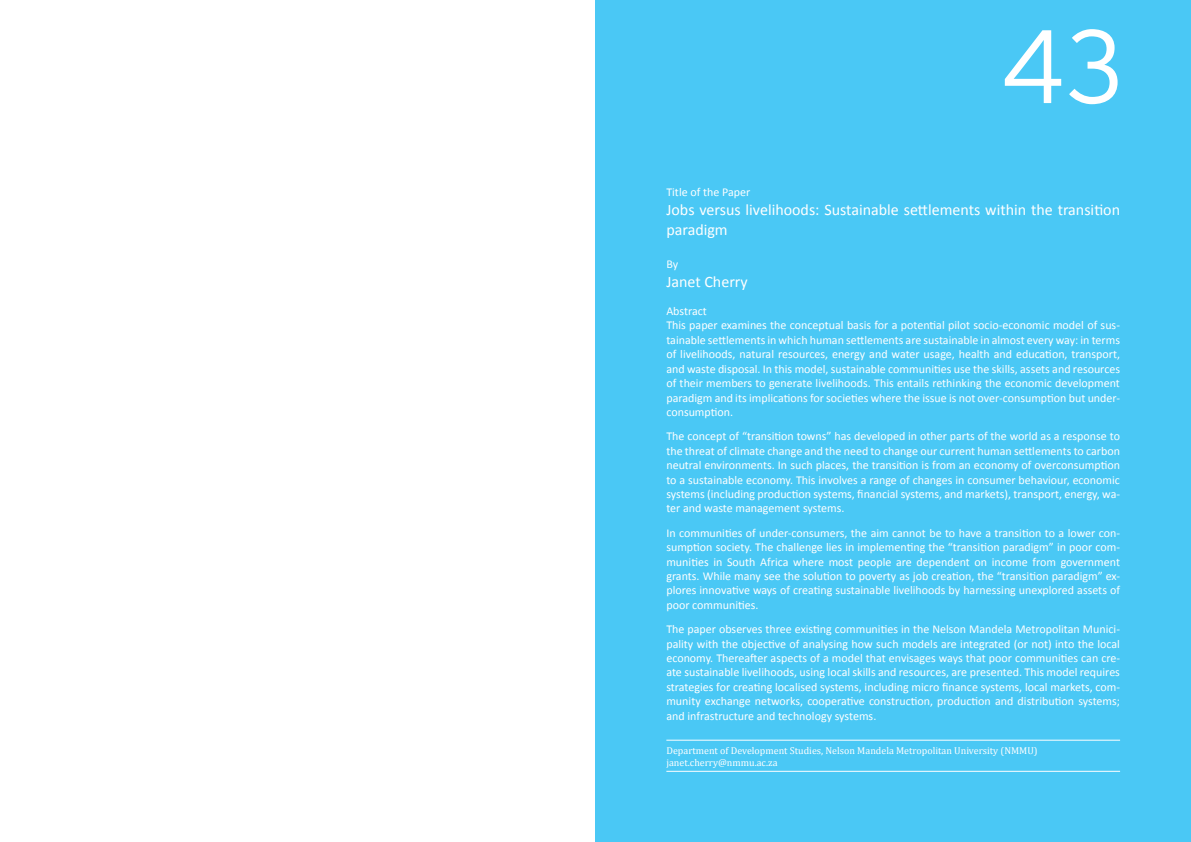
<style>
.page{position:relative;width:1191px;height:842px;background:#fff}
.page>*{position:absolute;margin:0;border:0;box-sizing:border-box;transform-origin:0 0}
.t1{font:300 104px "Interstate";color:#fff}
.t2{font:16px/19.2px "Calibri";color:#fff}
.t3{font:12px/14.4px "Calibri";color:#fff;text-align:justify}
.t4{font:10px/12px "Cambria";color:#fff}
</style>
<div class="page">
<div style="left:595px;top:0;width:596px;height:842px;background:#4ac8f5"></div>
<hr style="left:666px;top:740px;width:454px;height:1px;background:#fff">
<hr style="left:666px;top:771px;width:454px;height:1px;background:#fff">
<h1 class="t1" style="left:1000px;top:28px;width:125px">43</h1>
<p class="t3" style="left:666px;top:185px;width:85px">Title of the Paper</p>
<h2 class="t2" style="left:666px;top:200px;width:455px">Jobs versus livelihoods: Sustainable settlements within the transition paradigm</h2>
<p class="t3" style="left:666px;top:257px;width:13px">By</p>
<h2 class="t2" style="left:666px;top:272px;width:83px">Janet Cherry</h2>
<p class="t3" style="left:666px;top:304px;width:455px;text-align:left">Abstract<br>This paper examines the conceptual basis for a potential pilot socio-economic model of sus&shy;tainable settlements in which human settlements are sustainable in almost every way: in terms of livelihoods, natural resources, energy and water usage, health and education, transport, and waste disposal. In this model, sustainable communities use the skills, assets and resources of their members to generate livelihoods. This entails rethinking the economic development paradigm and its implications for societies where the issue is not over-consumption but under&shy;consumption.</p>
<p class="t3" style="left:666px;top:429px;width:455px">The concept of “transition towns” has developed in other parts of the world as a response to the threat of climate change and the need to change our current human settlements to carbon neutral environments. In such places, the transition is from an economy of overconsumption to a sustainable economy. This involves a range of changes in consumer behaviour, economic systems (including production systems, financial systems, and markets), transport, energy, wa&shy;ter and waste management systems.</p>
<p class="t3" style="left:666px;top:525px;width:455px">In communities of under-consumers, the aim cannot be to have a transition to a lower con&shy;sumption society. The challenge lies in implementing the “transition paradigm” in poor com&shy;munities in South Africa where most people are dependent on income from government grants. While many see the solution to poverty as job creation, the “transition paradigm” ex&shy;plores innovative ways of creating sustainable livelihoods by harnessing unexplored assets of poor communities.</p>
<p class="t3" style="left:666px;top:622px;width:455px">The paper observes three existing communities in the Nelson Mandela Metropolitan Munici&shy;pality with the objective of analysing how such models are integrated (or not) into the local economy. Thereafter aspects of a model that envisages ways that poor communities can cre&shy;ate sustainable livelihoods, using local skills and resources, are presented. This model requires strategies for creating localised systems, including micro finance systems, local markets, com&shy;munity exchange networks, cooperative construction, production and distribution systems; and infrastructure and technology systems.</p>
<p class="t4" style="left:666px;top:744px;width:373px">Department of Development Studies, Nelson Mandela Metropolitan University (NMMU) janet.cherry@nmmu.ac.za</p>
</div>
